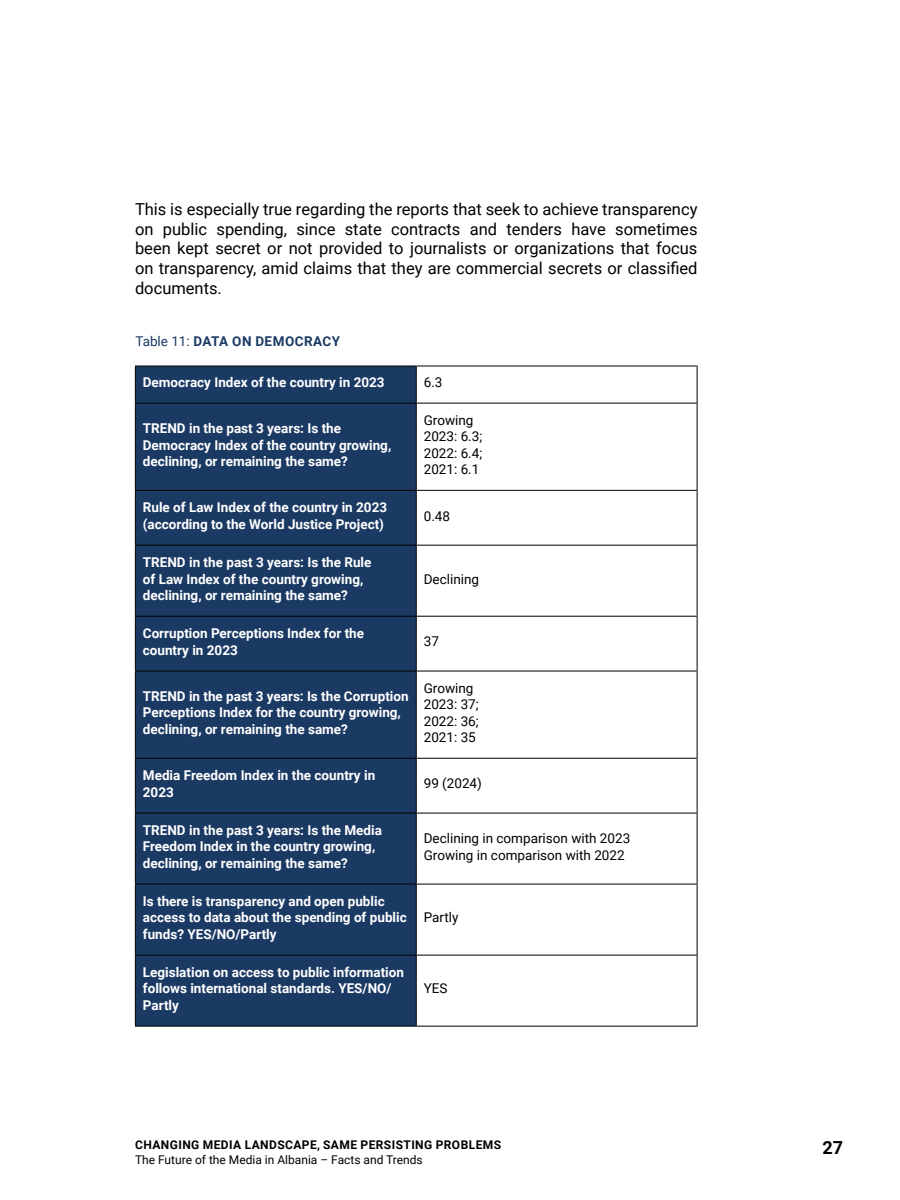
<style>
.page{position:relative;width:900px;height:1200px;background:#fff}
.page>*{position:absolute;margin:0;border:0;box-sizing:border-box;transform-origin:0 0}
.t1{font:700 18px "Roboto";color:#000}
.body{font:16.5px/19.8px "Roboto";color:#000;text-align:justify}
.Table_title{font:700 13.5px/16.2px "Roboto";color:#fff}
.Table_body{font:13.5px/16.2px "Roboto";color:#000}
.Table_body-2{font:700 13.5px "Roboto";letter-spacing:.035em;color:#1b3a63}
.t2{font:700 12px "Roboto";letter-spacing:.035em;color:#000}
.t3{font:12px "Roboto";color:#000}
.s1{font-weight:400}
</style>
<div class="page">
<div style="left:136px;top:367px;width:280px;height:659px;background:#1b3a63"></div>
<hr style="left:416px;top:366px;width:1px;height:37px;background:#000">
<hr style="left:697px;top:366px;width:1px;height:37px;background:#000">
<hr style="left:697px;top:403px;width:1px;height:87px;background:#000">
<hr style="left:416px;top:490px;width:282px;height:1px;background:#000">
<hr style="left:697px;top:491px;width:1px;height:54px;background:#000">
<hr style="left:416px;top:545px;width:282px;height:1px;background:#000">
<hr style="left:697px;top:546px;width:1px;height:70px;background:#000">
<hr style="left:416px;top:616px;width:282px;height:1px;background:#000">
<hr style="left:697px;top:617px;width:1px;height:54px;background:#000">
<hr style="left:416px;top:671px;width:282px;height:1px;background:#000">
<hr style="left:697px;top:671px;width:1px;height:87px;background:#000">
<hr style="left:416px;top:758px;width:282px;height:1px;background:#000">
<hr style="left:697px;top:759px;width:1px;height:54px;background:#000">
<hr style="left:416px;top:813px;width:282px;height:1px;background:#000">
<hr style="left:697px;top:813px;width:1px;height:71px;background:#000">
<hr style="left:416px;top:884px;width:282px;height:1px;background:#000">
<hr style="left:697px;top:884px;width:1px;height:71px;background:#000">
<hr style="left:416px;top:955px;width:282px;height:1px;background:#000">
<hr style="left:697px;top:956px;width:1px;height:70px;background:#000">
<hr style="left:416px;top:1026px;width:282px;height:1px;background:#000">
<hr style="left:135px;top:403px;width:1px;height:87px;background:#000">
<hr style="left:135px;top:491px;width:1px;height:54px;background:#000">
<hr style="left:135px;top:546px;width:1px;height:70px;background:#000">
<hr style="left:135px;top:617px;width:1px;height:54px;background:#000">
<hr style="left:135px;top:671px;width:1px;height:87px;background:#000">
<hr style="left:135px;top:759px;width:1px;height:54px;background:#000">
<hr style="left:135px;top:813px;width:1px;height:71px;background:#000">
<hr style="left:135px;top:884px;width:1px;height:71px;background:#000">
<hr style="left:135px;top:956px;width:1px;height:70px;background:#000">
<hr style="left:135px;top:366px;width:281px;height:1px;background:#000">
<hr style="left:135px;top:366px;width:1px;height:37px;background:#000">
<hr style="left:416px;top:366px;width:282px;height:1px;background:#000">
<hr style="left:416px;top:403px;width:1px;height:87px;background:#000">
<hr style="left:416px;top:491px;width:1px;height:54px;background:#000">
<hr style="left:416px;top:546px;width:1px;height:70px;background:#000">
<hr style="left:416px;top:617px;width:1px;height:54px;background:#000">
<hr style="left:416px;top:671px;width:1px;height:87px;background:#000">
<hr style="left:416px;top:759px;width:1px;height:54px;background:#000">
<hr style="left:416px;top:813px;width:1px;height:71px;background:#000">
<hr style="left:416px;top:884px;width:1px;height:71px;background:#000">
<hr style="left:416px;top:956px;width:1px;height:70px;background:#000">
<hr style="left:135px;top:490px;width:281px;height:1px;background:#000">
<hr style="left:135px;top:545px;width:281px;height:1px;background:#000">
<hr style="left:135px;top:616px;width:281px;height:1px;background:#000">
<hr style="left:135px;top:671px;width:281px;height:1px;background:#000">
<hr style="left:135px;top:758px;width:281px;height:1px;background:#000">
<hr style="left:135px;top:813px;width:281px;height:1px;background:#000">
<hr style="left:135px;top:884px;width:281px;height:1px;background:#000">
<hr style="left:135px;top:955px;width:281px;height:1px;background:#000">
<hr style="left:135px;top:1026px;width:281px;height:1px;background:#000">
<hr style="left:135px;top:403px;width:281px;height:1px;background:#000">
<hr style="left:416px;top:403px;width:281px;height:1px;background:#000">
<p class="body" style="left:135px;top:198px;width:564px">This is especially true regarding the reports that seek to achieve transparency on public spending, since state contracts and tenders have sometimes been kept secret or not provided to journalists or organizations that focus on transparency, amid claims that they are commercial secrets or classified documents.</p>
<p class="Table_body-2" style="left:135px;top:331px;width:206px"><span class="s1">Table 11:</span> DATA ON DEMOCRACY</p>
<p class="Table_title" style="left:143px;top:373px;width:243px">Democracy Index of the country in 2023</p>
<p class="Table_body" style="left:424px;top:373px;width:20px">6.3</p>
<p class="Table_title" style="left:143px;top:420px;width:250px">TREND in the past 3 years: Is the<br>Democracy Index of the country growing, declining, or remaining the same?</p>
<p class="Table_body" style="left:424px;top:412px;width:60px">Growing<br>2023: 6.3;</p>
<p class="Table_body" style="left:424px;top:444px;width:60px">2022: 6.4;</p>
<p class="Table_body" style="left:424px;top:460px;width:57px">2021: 6.1</p>
<p class="Table_title" style="left:143px;top:499px;width:246px">Rule of Law Index of the country in 2023 (according to the World Justice Project)</p>
<p class="Table_body" style="left:424px;top:507px;width:28px">0.48</p>
<p class="Table_title" style="left:143px;top:554px;width:230px">TREND in the past 3 years: Is the Rule of Law Index of the country growing, declining, or remaining the same?</p>
<p class="Table_body" style="left:424px;top:570px;width:57px">Declining</p>
<p class="Table_title" style="left:143px;top:625px;width:223px">Corruption Perceptions Index for the country in 2023</p>
<p class="Table_body" style="left:424px;top:633px;width:17px">37</p>
<p class="Table_title" style="left:143px;top:688px;width:267px">TREND in the past 3 years: Is the Corruption<br>Perceptions Index for the country growing, declining, or remaining the same?</p>
<p class="Table_body" style="left:424px;top:680px;width:56px">Growing<br>2023: 37;</p>
<p class="Table_body" style="left:424px;top:712px;width:56px">2022: 36;</p>
<p class="Table_body" style="left:424px;top:728px;width:54px">2021: 35</p>
<p class="Table_title" style="left:143px;top:767px;width:234px">Media Freedom Index in the country in<br>2023</p>
<p class="Table_body" style="left:424px;top:775px;width:60px">99 (2024)</p>
<p class="Table_title" style="left:143px;top:822px;width:241px">TREND in the past 3 years: Is the Media<br>Freedom Index in the country growing, declining, or remaining the same?</p>
<p class="Table_body" style="left:424px;top:830px;width:208px">Declining in comparison with 2023<br>Growing in comparison with 2022</p>
<p class="Table_title" style="left:143px;top:893px;width:265px">Is there is transparency and open public access to data about the spending of public funds? YES/NO/Partly</p>
<p class="Table_body" style="left:424px;top:909px;width:36px">Partly</p>
<p class="Table_title" style="left:143px;top:964px;width:263px">Legislation on access to public information follows international standards. YES/NO/<br>Partly</p>
<p class="Table_body" style="left:424px;top:980px;width:25px">YES</p>
<p class="t2" style="left:135px;top:1137px;width:367px">CHANGING MEDIA LANDSCAPE, SAME PERSISTING PROBLEMS</p>
<p class="t3" style="left:135px;top:1151px;width:289px">The Future of the Media in Albania – Facts and Trends</p>
<h1 class="t1" style="left:822px;top:1134px;width:22px">27</h1>
</div>
